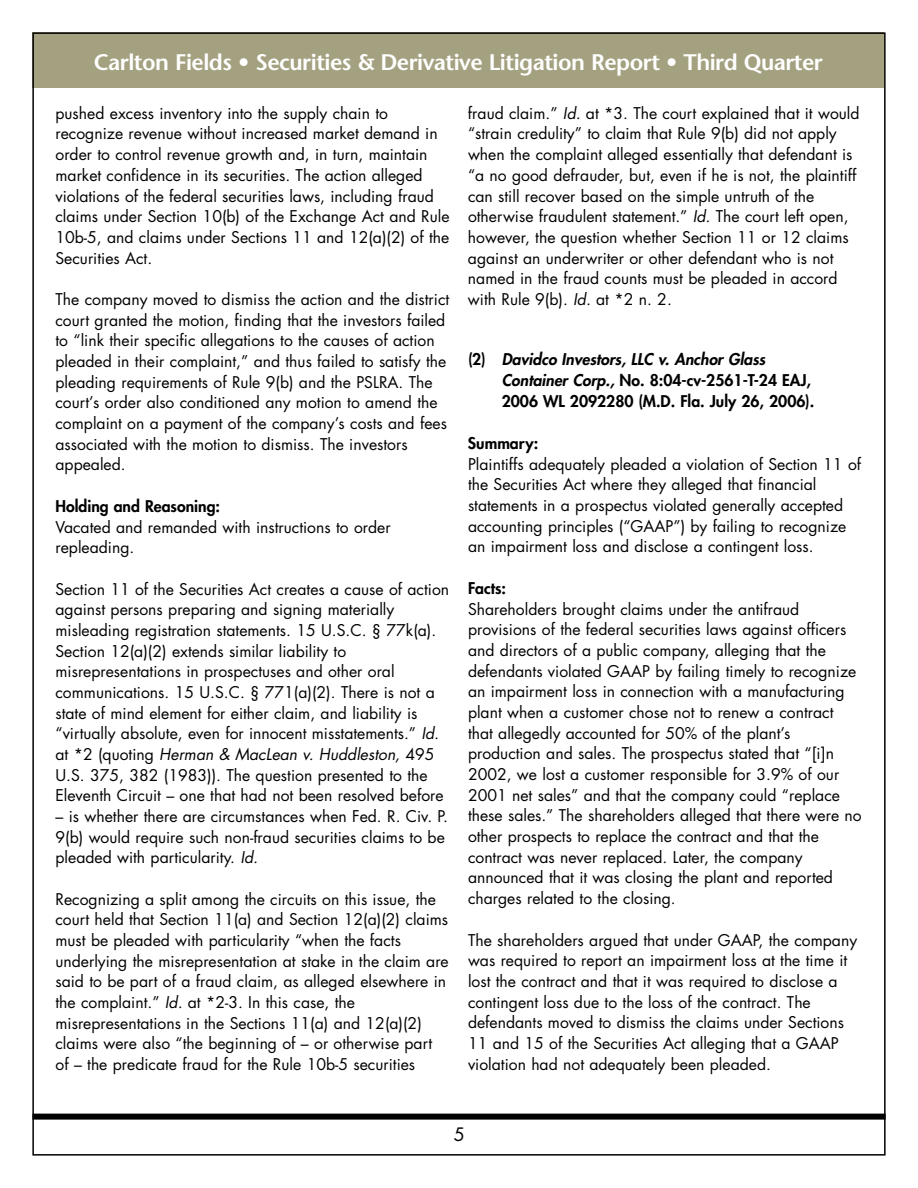
<style>
.page{position:relative;width:918px;height:1188px;background:#fff}
.page>*{position:absolute;margin:0;border:0;box-sizing:border-box;transform-origin:0 0}
.t1{font:600 22.5px "Stone Sans";letter-spacing:-.025em;color:#fff}
.t2{font:18px "Futura";color:#000}
.t3{font:15.75px/20.7px "Futura";color:#000}
.t4{font:800 15.75px/21px "Futura";color:#000}
.s1{font-style:italic}
</style>
<div class="page">
<div style="left:32px;top:32px;width:852px;height:56px;background:#a4a180"></div>
<div style="left:32px;top:1114px;width:854px;height:6px;background:#000"></div>
<h1 class="t1" style="left:94px;top:53px;width:731px">Carlton Fields • Securities &amp; Derivative Litigation Report • Third Quarter</h1>
<p class="t3" style="left:56px;top:104px;width:396px">pushed excess inventory into the supply chain to recognize revenue without increased market demand in order to control revenue growth and, in turn, maintain market confidence in its securities. The action alleged violations of the federal securities laws, including fraud claims under Section 10(b) of the Exchange Act and Rule 10b-5, and claims under Sections 11 and 12(a)(2) of the Securities Act.</p>
<p class="t3" style="left:56px;top:290px;width:395px">The company moved to dismiss the action and the district court granted the motion, finding that the investors failed to “link their specific allegations to the causes of action pleaded in their complaint,” and thus failed to satisfy the pleading requirements of Rule 9(b) and the PSLRA. The court’s order also conditioned any motion to amend the complaint on a payment of the company’s costs and fees associated with the motion to dismiss. The investors appealed.</p>
<p class="t4" style="left:56px;top:497px;width:166px">Holding and Reasoning:</p>
<p class="t3" style="left:56px;top:518px;width:337px">Vacated and remanded with instructions to order repleading.</p>
<p class="t3" style="left:55px;top:580px;width:395px">Section 11 of the Securities Act creates a cause of action against persons preparing and signing materially misleading registration statements. 15 U.S.C. § 77k(a).<br>Section 12(a)(2) extends similar liability to misrepresentations in prospectuses and other oral communications. 15 U.S.C. § 771(a)(2). There is not a state of mind element for either claim, and liability is “virtually absolute, even for innocent misstatements.” <span class="s1">Id. </span>at *2 (quoting <span class="s1">Herman &amp; MacLean v. Huddleston,</span> 495<br>U.S. 375, 382 (1983)). The question presented to the Eleventh Circuit – one that had not been resolved before</p>
<p class="t3" style="left:55px;top:807px;width:394px">– is whether there are circumstances when Fed. R. Civ. P.<br>9(b) would require such non-fraud securities claims to be pleaded with particularity. <span class="s1">Id.</span></p>
<p class="t3" style="left:55px;top:890px;width:395px">Recognizing a split among the circuits on this issue, the court held that Section 11(a) and Section 12(a)(2) claims must be pleaded with particularity “when the facts underlying the misrepresentation at stake in the claim are said to be part of a fraud claim, as alleged elsewhere in the complaint.” <span class="s1">Id.</span> at *2-3. In this case, the misrepresentations in the Sections 11(a) and 12(a)(2) claims were also “the beginning of – or otherwise part of – the predicate fraud for the Rule 10b-5 securities</p>
<p class="t3" style="left:468px;top:104px;width:393px">fraud claim.” <span class="s1">Id.</span> at *3. The court explained that it would “strain credulity” to claim that Rule 9(b) did not apply when the complaint alleged essentially that defendant is “a no good defrauder, but, even if he is not, the plaintiff can still recover based on the simple untruth of the otherwise fraudulent statement.” <span class="s1">Id.</span> The court left open, however, the question whether Section 11 or 12 claims against an underwriter or other defendant who is not named in the fraud counts must be pleaded in accord with Rule 9(b). <span class="s1">Id.</span> at *2 n. 2.</p>
<p class="t4" style="left:502px;top:350px;width:314px;text-indent:-34px">(2) <span class="s1">Davidco Investors, LLC v. Anchor Glass<br>Container Corp.,</span> No. 8:04-cv-2561-T-24 EAJ,<br>2006 WL 2092280 (M.D. Fla. July 26, 2006).</p>
<p class="t4" style="left:468px;top:434px;width:72px">Summary:</p>
<p class="t3" style="left:468px;top:455px;width:395px">Plaintiffs adequately pleaded a violation of Section 11 of the Securities Act where they alleged that financial statements in a prospectus violated generally accepted accounting principles (“GAAP”) by failing to recognize an impairment loss and disclose a contingent loss.</p>
<p class="t4" style="left:468px;top:579px;width:40px">Facts:</p>
<p class="t3" style="left:468px;top:600px;width:395px">Shareholders brought claims under the antifraud provisions of the federal securities laws against officers and directors of a public company, alleging that the defendants violated GAAP by failing timely to recognize an impairment loss in connection with a manufacturing plant when a customer chose not to renew a contract that allegedly accounted for 50% of the plant’s production and sales. The prospectus stated that “[i]n 2002, we lost a customer responsible for 3.9% of our 2001 net sales” and that the company could “replace these sales.” The shareholders alleged that there were no other prospects to replace the contract and that the contract was never replaced. Later, the company announced that it was closing the plant and reported charges related to the closing.</p>
<p class="t3" style="left:468px;top:931px;width:391px">The shareholders argued that under GAAP, the company was required to report an impairment loss at the time it lost the contract and that it was required to disclose a contingent loss due to the loss of the contract. The defendants moved to dismiss the claims under Sections 11 and 15 of the Securities Act alleging that a GAAP violation had not adequately been pleaded.</p>
<p class="t2" style="left:454px;top:1126px;width:13px">5</p>
</div>
